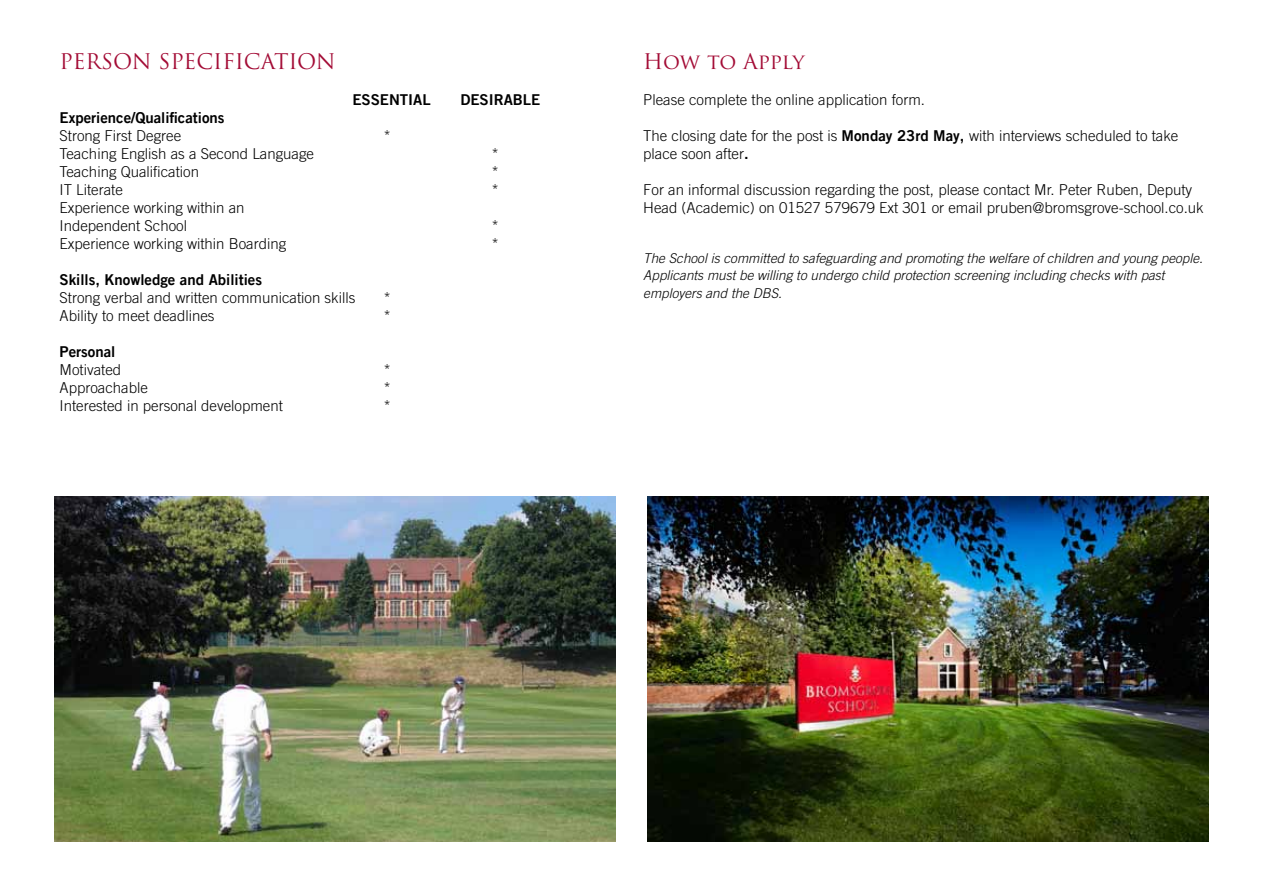
<style>
.page{position:relative;width:1263px;height:893px;background:#fff}
.page>*{position:absolute;margin:0;border:0;box-sizing:border-box;transform-origin:0 0}
.t1{font:21px "Trajan Pro";letter-spacing:-.01em;color:#a30b35}
.t2{font:300 15px/18px "Trade Gothic LT Com";color:#000}
.t3{font:15px "Trade Gothic LT Com Bd 2";color:#000}
.t4{font:italic 300 13.5px/16.2px "Trade Gothic LT Com";color:#000}
.s1{font-family:"Trade Gothic LT Com Bd 2";font-weight:400}
</style>
<div class="page">
<img style="left:55px;top:496px;width:561px;height:346px">
<img style="left:648px;top:496px;width:561px;height:346px">
<h1 class="t1" style="left:60px;top:48px;width:278px">PERSON SPECIFICATION</h1>
<p class="t3" style="left:352px;top:90px;width:80px">ESSENTIAL</p>
<p class="t3" style="left:460px;top:90px;width:82px">DESIRABLE</p>
<p class="t3" style="left:60px;top:108px;width:167px">Experience/Qualifications</p>
<p class="t2" style="left:60px;top:126px;width:123px">Strong First Degree</p>
<p class="t2" style="left:384px;top:126px;width:9px">*</p>
<p class="t2" style="left:60px;top:144px;width:256px">Teaching English as a Second Language</p>
<p class="t2" style="left:492px;top:144px;width:9px">*</p>
<p class="t2" style="left:60px;top:162px;width:141px">Teaching Qualification</p>
<p class="t2" style="left:492px;top:162px;width:9px">*</p>
<p class="t2" style="left:60px;top:180px;width:65px">IT Literate</p>
<p class="t2" style="left:492px;top:180px;width:9px">*</p>
<p class="t2" style="left:60px;top:198px;width:187px">Experience working within an<br>Independent School</p>
<p class="t2" style="left:492px;top:216px;width:9px">*</p>
<p class="t2" style="left:60px;top:234px;width:228px">Experience working within Boarding</p>
<p class="t2" style="left:492px;top:234px;width:9px">*</p>
<p class="t3" style="left:60px;top:270px;width:204px">Skills, Knowledge and Abilities</p>
<p class="t2" style="left:60px;top:288px;width:297px">Strong verbal and written communication skills</p>
<p class="t2" style="left:384px;top:288px;width:9px">*</p>
<p class="t2" style="left:60px;top:306px;width:157px">Ability to meet deadlines</p>
<p class="t2" style="left:384px;top:306px;width:9px">*</p>
<p class="t3" style="left:60px;top:342px;width:57px">Personal</p>
<p class="t2" style="left:60px;top:360px;width:63px">Motivated</p>
<p class="t2" style="left:384px;top:360px;width:9px">*</p>
<p class="t2" style="left:60px;top:378px;width:90px">Approachable</p>
<p class="t2" style="left:384px;top:378px;width:9px">*</p>
<p class="t2" style="left:60px;top:396px;width:225px">Interested in personal development</p>
<p class="t2" style="left:384px;top:396px;width:9px">*</p>
<h1 class="t1" style="left:643px;top:48px;width:163px">How to Apply</h1>
<p class="t2" style="left:643px;top:90px;width:283px">Please complete the online application form.</p>
<p class="t2" style="left:643px;top:126px;width:537px">The closing date for the post is <span class="s1">Monday 23rd May,</span> with interviews scheduled to take place soon after<span class="s1">.</span></p>
<p class="t2" style="left:643px;top:180px;width:562px">For an informal discussion regarding the post, please contact Mr. Peter Ruben, Deputy<br>Head (Academic) on 01527 579679 Ext 301 or email pruben@bromsgrove-school.co.uk</p>
<p class="t4" style="left:643px;top:250px;width:561px">The School is committed to safeguarding and promoting the welfare of children and young people.<br>Applicants must be willing to undergo child protection screening including checks with past</p>
<p class="t4" style="left:643px;top:284px;width:140px">employers and the DBS.</p>
</div>
